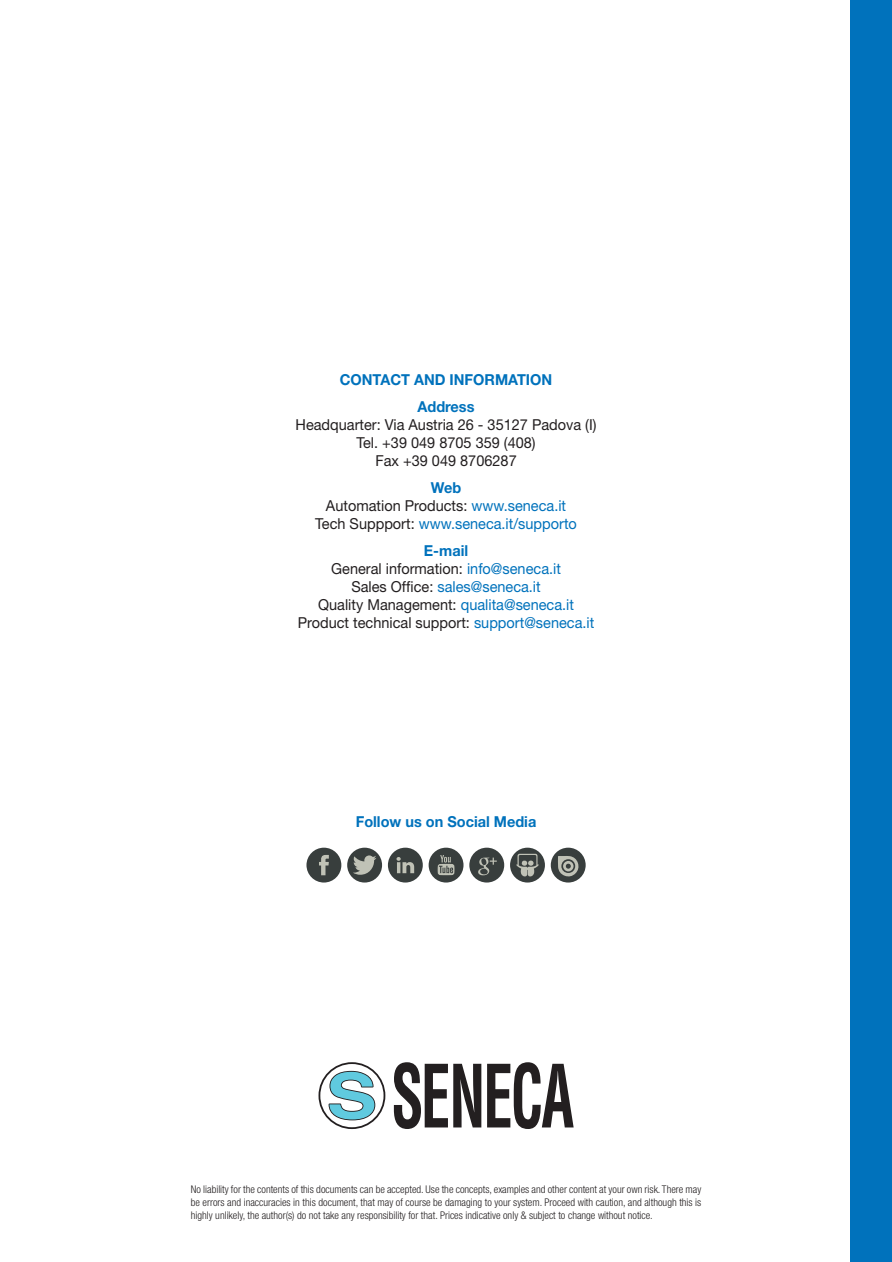
<style>
.page{position:relative;width:892px;height:1262px;background:#fff}
.page>*{position:absolute;margin:0;border:0;box-sizing:border-box;transform-origin:0 0}
.t1{font:15.15px/18.1px "Helvetica Neue";color:#231f20;text-align:center;scale:.96 1}
.t2{font:15.15px/18.1px "Helvetica Neue";color:#0072bc;text-align:center;scale:.96 1}
.t3{font:700 15.15px/26.7px "Helvetica Neue";color:#0072bc;text-align:center;scale:.96 1}
.t4{font:300 condensed 10.65px/12.8px "Helvetica Neue";color:#231f20;text-align:justify}
.s1{font-weight:700}
.s2{color:#231f20}
.s3{font-weight:700;color:#0072bc}
.s4{color:#0072bc}
</style>
<div class="page">
<svg style="left:319px;top:1063px;width:65px;height:65px"></svg>
<svg style="left:394px;top:1062px;width:87px;height:67px"></svg>
<svg style="left:487px;top:1062px;width:86px;height:67px"></svg>
<div style="left:318px;top:1062px;width:67px;height:67px;border:2px solid #231f20;border-radius:50%"></div>
<svg style="left:328px;top:1070px;width:48px;height:51px"></svg>
<div style="left:850px;top:0;width:42px;height:1262px;background:#0072bc"></div>
<div style="left:306px;top:847px;width:35px;height:35px;background:#383e3d;border-radius:50%"></div>
<svg style="left:319px;top:855px;width:10px;height:20px"></svg>
<div style="left:347px;top:847px;width:35px;height:35px;background:#383e3d;border-radius:50%"></div>
<svg style="left:353px;top:855px;width:23px;height:19px"></svg>
<div style="left:388px;top:847px;width:35px;height:35px;background:#383e3d;border-radius:50%"></div>
<svg style="left:396px;top:857px;width:18px;height:16px"></svg>
<div style="left:428px;top:847px;width:35px;height:35px;background:#383e3d;border-radius:50%"></div>
<svg style="left:437px;top:855px;width:17px;height:20px"></svg>
<div style="left:469px;top:847px;width:35px;height:35px;background:#383e3d;border-radius:50%"></div>
<svg style="left:478px;top:857px;width:19px;height:18px"></svg>
<div style="left:510px;top:847px;width:35px;height:35px;background:#383e3d;border-radius:50%"></div>
<svg style="left:516px;top:854px;width:22px;height:22px"></svg>
<div style="left:551px;top:847px;width:34px;height:35px;background:#383e3d;border-radius:50%"></div>
<svg style="left:558px;top:856px;width:21px;height:21px"></svg>
<h1 class="t3" style="left:340px;top:366px;width:223px">CONTACT AND INFORMATION<br>Address</h1>
<h1 class="t1" style="left:295px;top:415px;width:315px">Headquarter: Via Austria 26 - 35127 Padova (I)<br>Tel. +39 049 8705 359 (408)<br>Fax +39 049 8706287</h1>
<h1 class="t2" style="left:315px;top:478px;width:274px"><span class="s1">Web<br></span><span class="s2">Automation Products:</span> www.seneca.it<br><span class="s2">Tech Suppport:</span> www.seneca.it/supporto</h1>
<h1 class="t1" style="left:298px;top:541px;width:310px"><span class="s3">E-mail<br></span>General information: <span class="s4">info@seneca.it<br></span>Sales Office: <span class="s4">sales@seneca.it<br></span>Quality Management: <span class="s4">qualita@seneca.it </span>Product technical support: <span class="s4">support@seneca.it</span></h1>
<h1 class="t3" style="left:356px;top:808px;width:190px">Follow us on Social Media</h1>
<p class="t4" style="left:191px;top:1183px;width:512px">No liability for the contents of this documents can be accepted. Use the concepts, examples and other content at your own risk. There may be errors and inaccuracies in this document, that may of course be damaging to your system. Proceed with caution, and although this is highly unlikely, the author(s) do not take any responsibility for that. Prices indicative only &amp; subject to change without notice.</p>
</div>
